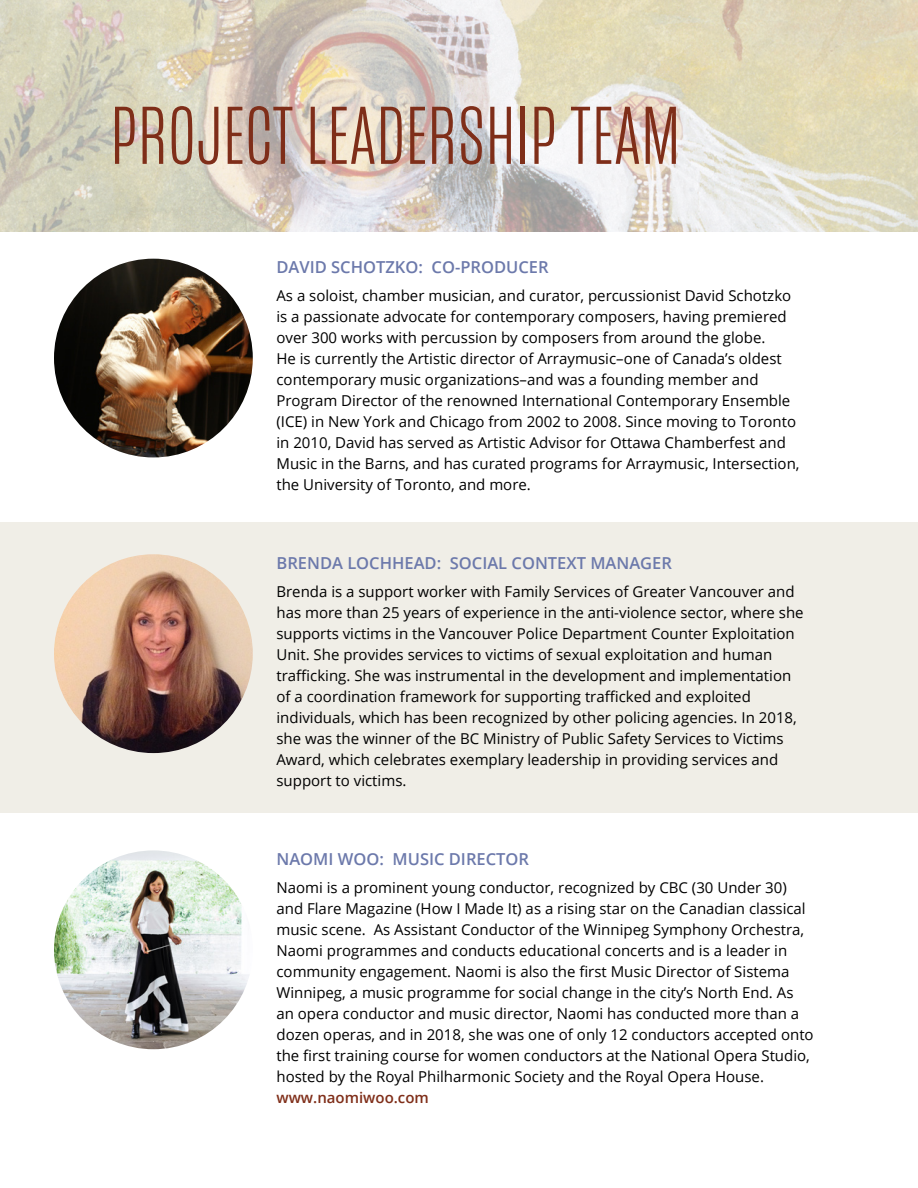
<style>
.page{position:relative;width:918px;height:1188px;background:#fff}
.page>*{position:absolute;margin:0;border:0;box-sizing:border-box;transform-origin:0 0}
.t1{font:300 84px "Mongoose";letter-spacing:.02em;color:#7f2e19}
.t2{font:600 16.5px "Open Sans";color:#6c79ab}
.t3{font:15px/21px "Open Sans";color:#000}
.t4{font:600 15px "Open Sans";color:#7f2e19}
</style>
<div class="page">
<div style="left:0;top:523px;width:918px;height:290px;background:#f0eee7"></div>
<img style="left:0;top:0;width:918px;height:231px">
<img style="left:54px;top:850px;width:199px;height:199px;border-radius:99px">
<img style="left:54px;top:554px;width:199px;height:199px;border-radius:99px">
<img style="left:54px;top:259px;width:199px;height:198px;border-radius:99px">
<h1 class="t1" style="left:111px;top:87px;width:570px">PROJECT LEADERSHIP TEAM</h1>
<p class="t2" style="left:276px;top:256px;width:274px">DAVID SCHOTZKO: CO-PRODUCER</p>
<p class="t3" style="left:276px;top:285px;width:525px">As a soloist, chamber musician, and curator, percussionist David Schotzko is a passionate advocate for contemporary composers, having premiered over 300 works with percussion by composers from around the globe.<br>He is currently the Artistic director of Arraymusic–one of Canada’s oldest contemporary music organizations–and was a founding member and Program Director of the renowned International Contemporary Ensemble (ICE) in New York and Chicago from 2002 to 2008. Since moving to Toronto in 2010, David has served as Artistic Advisor for Ottawa Chamberfest and Music in the Barns, and has curated programs for Arraymusic, Intersection, the University of Toronto, and more.</p>
<p class="t2" style="left:276px;top:552px;width:397px">BRENDA LOCHHEAD: SOCIAL CONTEXT MANAGER</p>
<p class="t3" style="left:276px;top:581px;width:529px">Brenda is a support worker with Family Services of Greater Vancouver and has more than 25 years of experience in the anti-violence sector, where she supports victims in the Vancouver Police Department Counter Exploitation Unit. She provides services to victims of sexual exploitation and human trafficking. She was instrumental in the development and implementation of a coordination framework for supporting trafficked and exploited individuals, which has been recognized by other policing agencies. In 2018, she was the winner of the BC Ministry of Public Safety Services to Victims Award, which celebrates exemplary leadership in providing services and support to victims.</p>
<p class="t2" style="left:276px;top:848px;width:254px">NAOMI WOO: MUSIC DIRECTOR</p>
<p class="t3" style="left:276px;top:877px;width:539px">Naomi is a prominent young conductor, recognized by CBC (30 Under 30) and Flare Magazine (How I Made It) as a rising star on the Canadian classical music scene. As Assistant Conductor of the Winnipeg Symphony Orchestra, Naomi programmes and conducts educational concerts and is a leader in community engagement. Naomi is also the first Music Director of Sistema Winnipeg, a music programme for social change in the city’s North End. As an opera conductor and music director, Naomi has conducted more than a dozen operas, and in 2018, she was one of only 12 conductors accepted onto the first training course for women conductors at the National Opera Studio, hosted by the Royal Philharmonic Society and the Royal Opera House.</p>
<p class="t4" style="left:276px;top:1087px;width:154px">www.naomiwoo.com</p>
</div>
